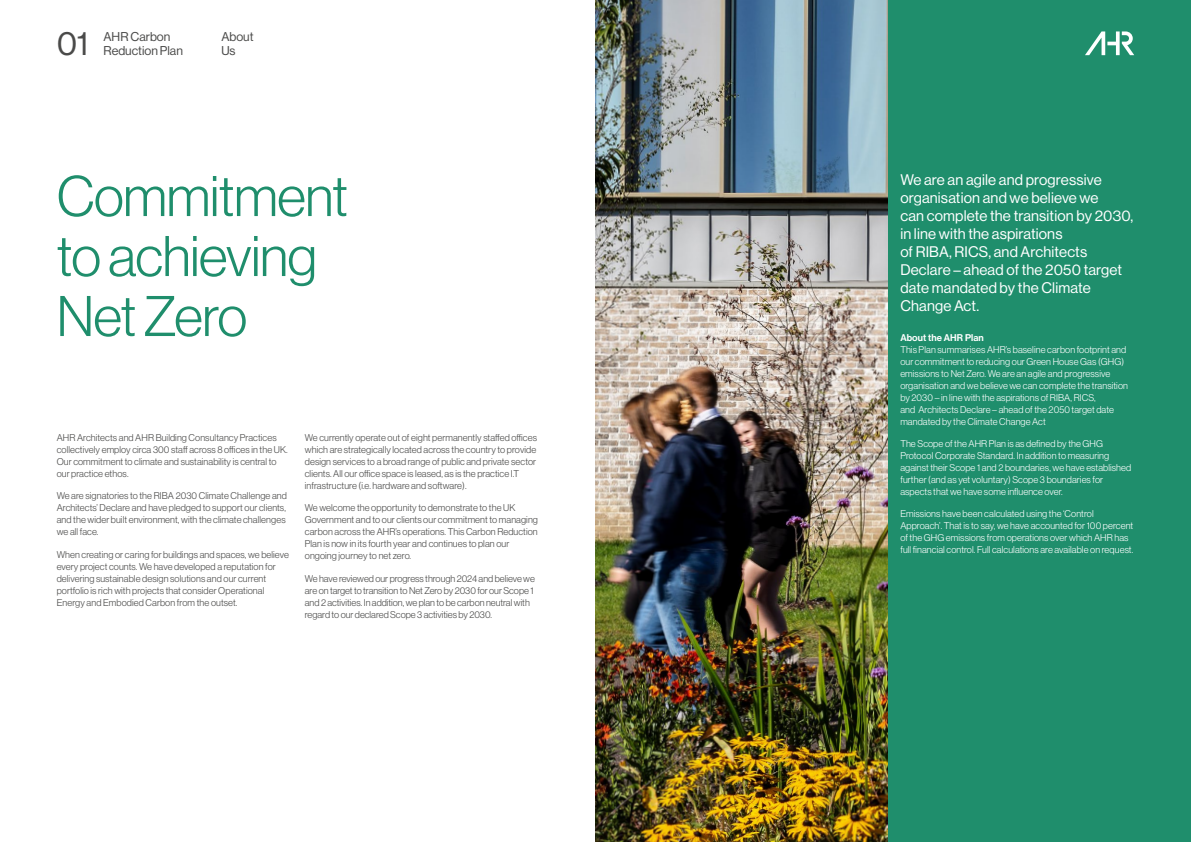
<style>
.page{position:relative;width:1191px;height:842px;background:#fff}
.page>*{position:absolute;margin:0;border:0;box-sizing:border-box;transform-origin:0 0}
.t1{font:56px/60px "N Haas Grotesk DS Pro 45 Lt";letter-spacing:-.01em;color:#1f8e6c}
.t2{font:33.1px "N Haas Grotesk DS Pro 55 Rg";color:#4a4a49}
.t3{font:15px/18px "N Haas Grotesk DS Pro 55 Rg";letter-spacing:.01em;color:#fff}
.t4{font:12.5px/14px "N Haas Grotesk DS Pro 55 Rg";color:#4a4a49}
.t5{font:9.6px/12px "N Haas Grotesk DS Pro 45 Lt";letter-spacing:.01em;color:#4a4a49}
.t6{font:9.6px/12px "N Haas Grotesk DS Pro 45 Lt";letter-spacing:.01em;color:#fff}
.t7{font:9.6px "N Haas Grotesk DS Pro 65 Md";letter-spacing:.01em;color:#fff}
</style>
<div class="page">
<div style="left:886px;top:0;width:305px;height:842px;background:#1f8e6c"></div>
<img style="left:595px;top:0;width:292px;height:842px">
<svg style="left:1085px;top:31px;width:49px;height:24px"></svg>
<h2 class="t2" style="left:57px;top:24px;width:33px">01</h2>
<h3 class="t4" style="left:221px;top:30px;width:34px">About<br>Us</h3>
<h3 class="t4" style="left:104px;top:30px;width:81px">AHR Carbon<br>Reduction Plan</h3>
<h1 class="t1" style="left:57px;top:166px;width:293px">Commitment to achieving<br>Net Zero</h1>
<p class="t5" style="left:57px;top:432px;width:233px">AHR Architects and AHR Building Consultancy Practices collectively employ circa 300 staff across 8 offices in the UK.<br>Our commitment to climate and sustainability is central to our practice ethos.</p>
<p class="t5" style="left:57px;top:490px;width:232px">We are signatories to the RIBA 2030 Climate Challenge and Architects’ Declare and have pledged to support our clients, and the wider built environment, with the climate challenges we all face.</p>
<p class="t5" style="left:57px;top:548px;width:234px">When creating or caring for buildings and spaces, we believe every project counts. We have developed a reputation for delivering sustainable design solutions and our current portfolio is rich with projects that consider Operational Energy and Embodied Carbon from the outset.</p>
<p class="t5" style="left:305px;top:432px;width:234px">We currently operate out of eight permanently staffed offices which are strategically located across the country to provide design services to a broad range of public and private sector clients. All our office space is leased, as is the practice I.T infrastructure (i.e. hardware and software).</p>
<p class="t5" style="left:305px;top:502px;width:235px">We welcome the opportunity to demonstrate to the UK Government and to our clients our commitment to managing carbon across the AHR’s operations. This Carbon Reduction Plan is now in its fourth year and continues to plan our ongoing journey to net zero.</p>
<p class="t5" style="left:305px;top:572px;width:231px">We have reviewed our progress through 2024 and believe we are on target to transition to Net Zero by 2030 for our Scope 1 and 2 activities. In addition, we plan to be carbon neutral with regard to our declared Scope 3 activities by 2030.</p>
<h3 class="t3" style="left:900px;top:170px;width:234px">We are an agile and progressive organisation and we believe we<br>can complete the transition by 2030, in line with the aspirations<br>of RIBA, RICS, and Architects<br>Declare – ahead of the 2050 target date mandated by the Climate<br>Change Act.</h3>
<p class="t7" style="left:900px;top:332px;width:85px">About the AHR Plan</p>
<p class="t6" style="left:900px;top:344px;width:229px">This Plan summarises AHR’s baseline carbon footprint and our commitment to reducing our Green House Gas (GHG) emissions to Net Zero. We are an agile and progressive organisation and we believe we can complete the transition by 2030 – in line with the aspirations of RIBA, RICS,<br>and Architects Declare – ahead of the 2050 target date mandated by the Climate Change Act</p>
<p class="t6" style="left:900px;top:438px;width:232px">The Scope of the AHR Plan is as defined by the GHG Protocol Corporate Standard. In addition to measuring against their Scope 1 and 2 boundaries, we have established further (and as yet voluntary) Scope 3 boundaries for aspects that we have some influence over.</p>
<p class="t6" style="left:900px;top:508px;width:234px">Emissions have been calculated using the ‘Control Approach’. That is to say, we have accounted for 100 percent of the GHG emissions from operations over which AHR has full financial control. Full calculations are available on request.</p>
</div>
